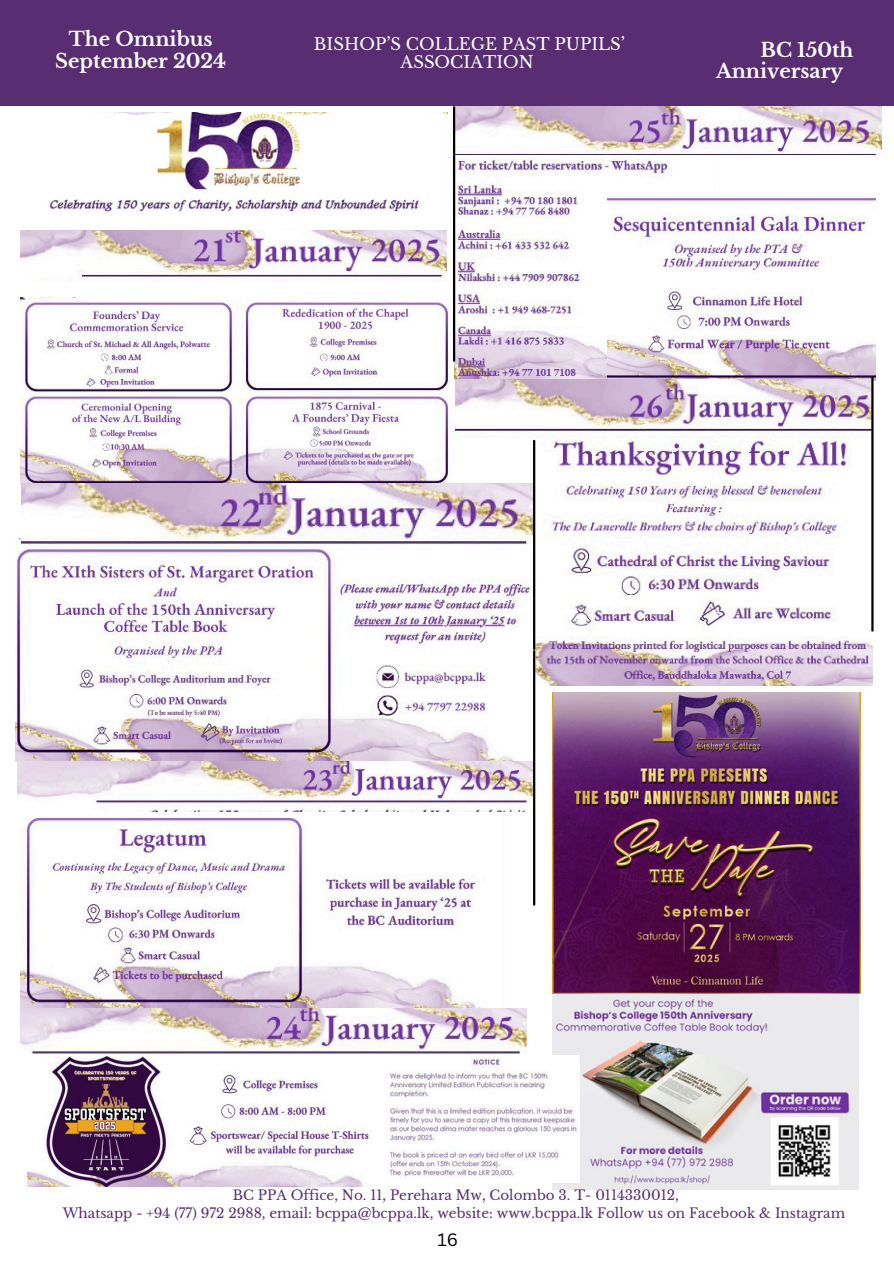
<style>
.page{position:relative;width:894px;height:1264px;background:#fff}
.page>*{position:absolute;margin:0;border:0;box-sizing:border-box;transform-origin:0 0}
.t1{font:700 19.5px/21.3px "Libre Baskerville";color:#fff}
.t2{font:17.4px "Canva Sans";color:#000}
.t3{font:16.5px/18px "Libre Baskerville";color:#fff;text-align:center}
.t4{font:13.5px "Libre Baskerville";color:#582d72}
</style>
<div class="page">
<div style="left:0;top:0;width:893px;height:106px;background:#582d72"></div>
<img style="left:21px;top:298px;width:432px;height:185px">
<img style="left:454px;top:154px;width:260px;height:226px">
<img style="left:525px;top:438px;width:346px;height:247px">
<img style="left:15px;top:538px;width:519px;height:223px">
<img style="left:21px;top:811px;width:484px;height:196px">
<img style="left:27px;top:1053px;width:379px;height:133px">
<img style="left:607px;top:194px;width:268px;height:186px">
<img style="left:454px;top:106px;width:427px;height:48px">
<img style="left:455px;top:379px;width:416px;height:58px">
<img style="left:21px;top:484px;width:512px;height:60px">
<img style="left:17px;top:761px;width:515px;height:50px">
<img style="left:21px;top:1008px;width:505px;height:45px">
<img style="left:48px;top:112px;width:399px;height:102px">
<img style="left:21px;top:231px;width:425px;height:50px">
<img style="left:552px;top:993px;width:306px;height:196px">
<hr style="left:533px;top:441px;width:2px;height:208px;background:#000">
<hr style="left:871px;top:377px;width:2px;height:253px;background:#000">
<hr style="left:453px;top:107px;width:2px;height:254px;background:#000">
<hr style="left:533px;top:651px;width:2px;height:253px;background:#000">
<img style="left:552px;top:692px;width:308px;height:301px">
<img style="left:386px;top:1055px;width:193px;height:127px">
<p class="t1" style="left:55px;top:29px;width:172px;text-align:center">The Omnibus<br>September 2024</p>
<p class="t3" style="left:314px;top:35px;width:312px">BISHOP’S COLLEGE PAST PUPILS’<br>ASSOCIATION</p>
<p class="t1" style="left:715px;top:39px;width:139px;text-indent:44px">BC 150th<br>Anniversary</p>
<p class="t4" style="left:233px;top:1186px;width:447px">BC PPA Office, No. 11, Perehara Mw, Colombo 3. T- 0114330012,</p>
<p class="t4" style="left:63px;top:1204px;width:783px">Whatsapp - +94 (77) 972 2988, email: bcppa@bcppa.lk, website: www.bcppa.lk Follow us on Facebook &amp; Instagram</p>
<p class="t2" style="left:437px;top:1226px;width:22px">16</p>
</div>
